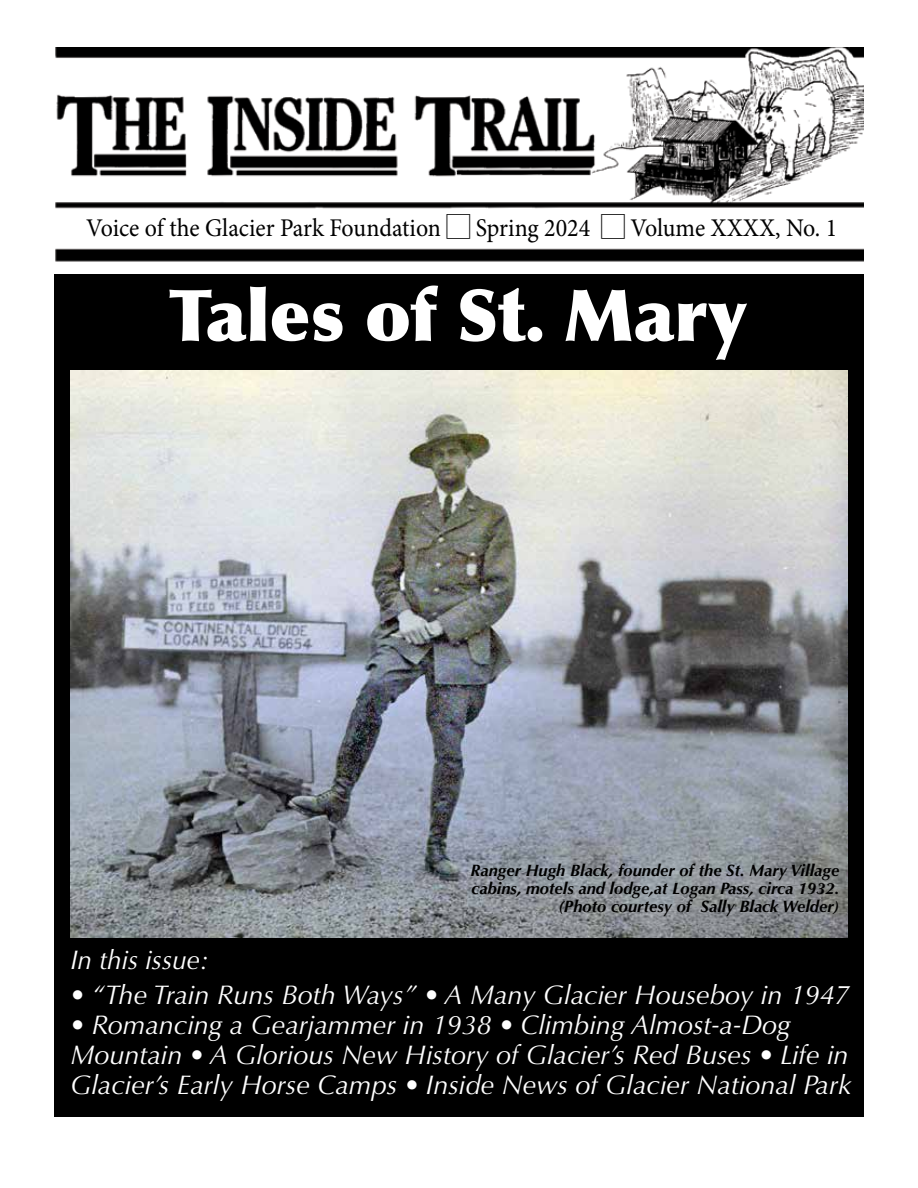
<style>
.page{position:relative;width:918px;height:1188px;background:#fff}
.page>*{position:absolute;margin:0;border:0;box-sizing:border-box;transform-origin:0 0}
.t1{font:900 72px "Optima";color:#fff}
.t2{font:italic 27px/30px "Optima";color:#fff}
.t3{font:25.5px "Minion Pro";color:#000;scale:.94 1}
.t4{font:italic 700 16.5px/18px "Optima";color:#000;text-align:right}
.s1{font-family:"Apple Gothic"}
</style>
<div class="page">
<img style="left:55px;top:48px;width:809px;height:214px">
<div style="left:54px;top:274px;width:809px;height:843px;background:#000"></div>
<img style="left:70px;top:371px;width:778px;height:566px">
<p class="t3" style="left:86px;top:211px;width:800px">Voice of the Glacier Park Foundation <span class="s1">☐</span> Spring 2024 <span class="s1">☐</span> Volume XXXX, No. 1</p>
<h1 class="t1" style="left:169px;top:272px;width:579px">Tales of St. Mary</h1>
<p class="t4" style="left:470px;top:862px;width:370px">Ranger Hugh Black, founder of the St. Mary Village cabins, motels and lodge,at Logan Pass, circa 1932. (Photo courtesy of Sally Black Welder)</p>
<p class="t2" style="left:70px;top:945px;width:140px">In this issue:</p>
<p class="t2" style="left:70px;top:980px;width:781px">• “The Train Runs Both Ways” • A Many Glacier Houseboy in 1947</p>
<p class="t2" style="left:70px;top:1010px;width:783px">• Romancing a Gearjammer in 1938 • Climbing Almost-a-Dog<br>Mountain • A Glorious New History of Glacier’s Red Buses • Life in<br>Glacier’s Early Horse Camps • Inside News of Glacier National Park</p>
</div>
